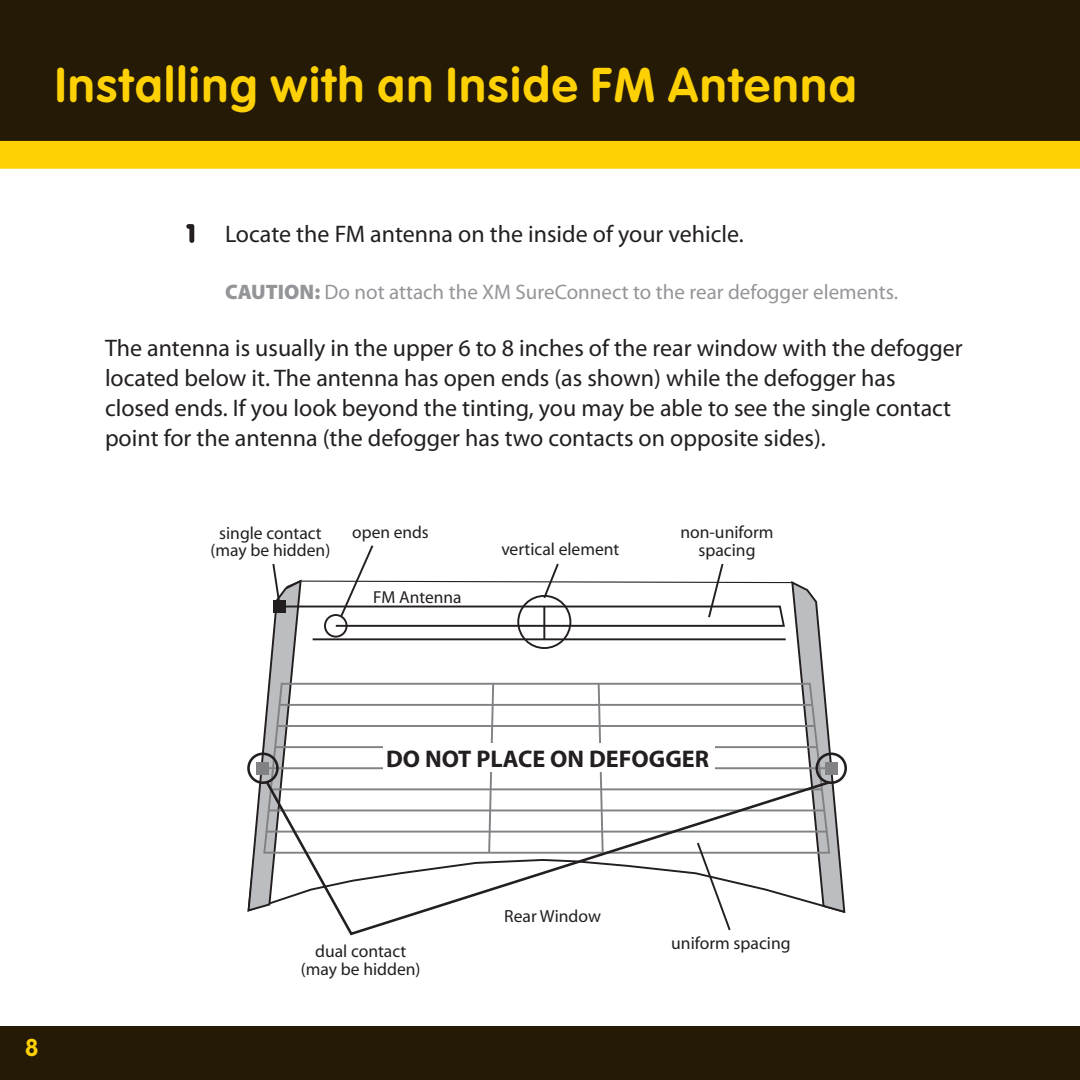
<style>
.page{position:relative;width:1080px;height:1080px;background:#251a05}
.page>*{position:absolute;margin:0;border:0;box-sizing:border-box;transform-origin:0 0}
.t1{font:700 48px "XM Rounded";color:#fed105}
.t2{font:700 24.3px "Myriad";color:#231f20}
.t3{font:24px/30px "Myriad Pro";color:#231f20}
.t4{font:21px "Myriad Pro";color:#939598}
.t5{font:17.7px/17.7px "Myriad";color:#231f20;text-align:center}
.t6{font:17.4px "Myriad";color:#231f20}
.s1{font-weight:900}
</style>
<div class="page">
<div style="left:0;top:196px;width:1079px;height:830px;background:#fff"></div>
<svg style="left:0;top:141px;width:1079px;height:55px;background:#fee780"></svg>
<svg style="left:1079px;top:141px;width:1px;height:885px"></svg>
<svg style="left:186px;top:223px;width:9px;height:21px"></svg>
<div style="left:815px;top:752px;width:32px;height:32px;border:3px solid #231f20;border-radius:50%"></div>
<div style="left:263px;top:932px;width:569px;height:5px;background:#fff"></div>
<svg style="left:246px;top:543px;width:600px;height:389px;background:#ececec"></svg>
<div style="left:383px;top:744px;width:331px;height:28px;background:#fff"></div>
<p class="t1" style="left:54px;top:57px;width:805px">Installing with an Inside FM Antenna</p>
<p class="t3" style="left:225px;top:219px;width:520px">Locate the FM antenna on the inside of your vehicle.</p>
<p class="t4" style="left:225px;top:279px;width:675px"><span class="s1">CAUTION:</span> Do not attach the XM SureConnect to the rear defogger elements.</p>
<p class="t3" style="left:105px;top:333px;width:859px">The antenna is usually in the upper 6 to 8 inches of the rear window with the defogger located below it. The antenna has open ends (as shown) while the defogger has closed ends. If you look beyond the tinting, you may be able to see the single contact point for the antenna (the defogger has two contacts on opposite sides).</p>
<p class="t5" style="left:211px;top:525px;width:121px">single contact (may be hidden)</p>
<p class="t5" style="left:680px;top:524px;width:95px">non-uniform</p>
<p class="t6" style="left:352px;top:524px;width:78px">open ends</p>
<p class="t5" style="left:501px;top:542px;width:120px">vertical element</p>
<p class="t5" style="left:699px;top:542px;width:58px">spacing</p>
<p class="t6" style="left:373px;top:588px;width:90px">FM Antenna</p>
<p class="t2" style="left:386px;top:746px;width:324px">DO NOT PLACE ON DEFOGGER</p>
<p class="t5" style="left:301px;top:943px;width:121px">dual contact (may be hidden)</p>
<p class="t5" style="left:504px;top:908px;width:98px">Rear Window</p>
<p class="t5" style="left:671px;top:935px;width:121px">uniform spacing</p>
</div>
